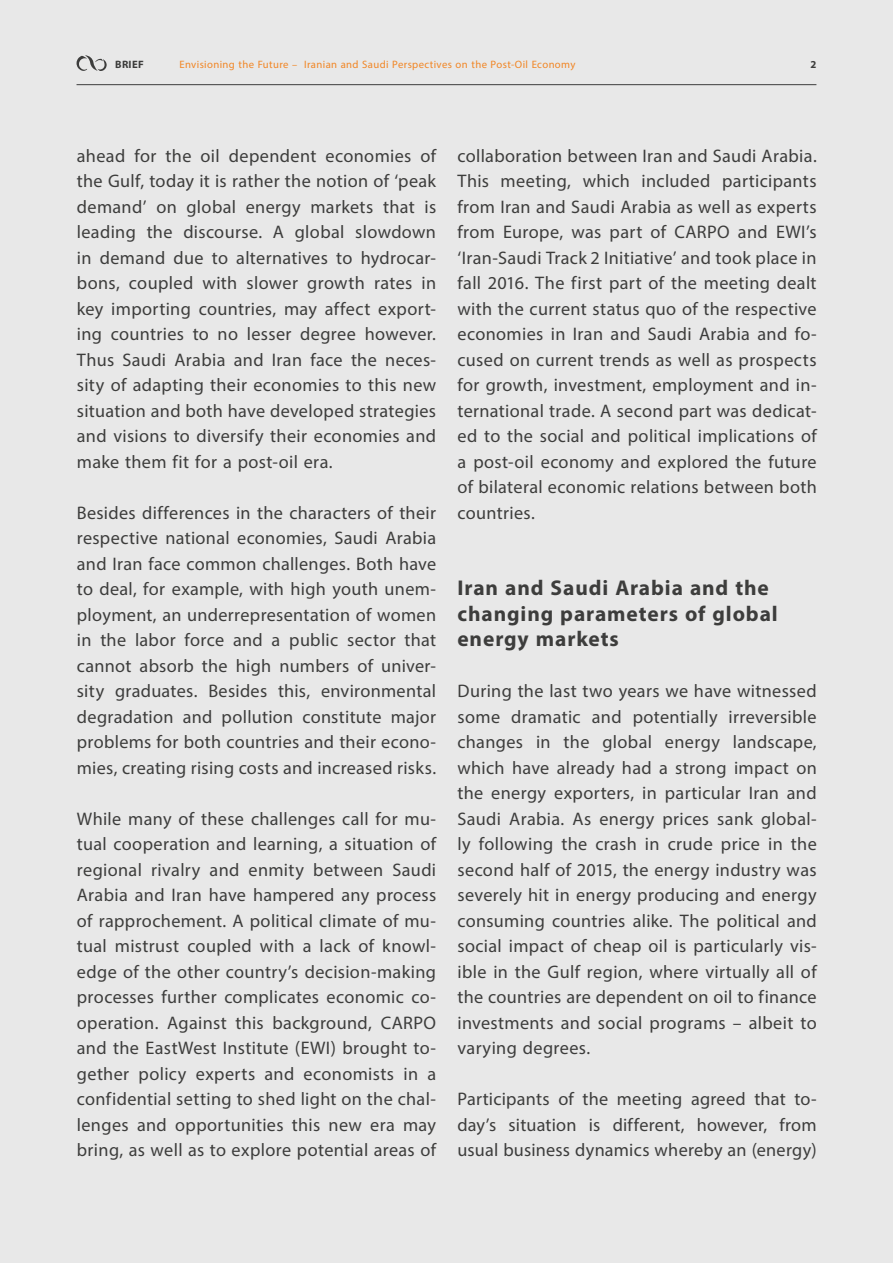
<style>
.page{position:relative;width:893px;height:1263px;background:#e8e8e8}
.page>*{position:absolute;margin:0;border:0;box-sizing:border-box;transform-origin:0 0}
.t1{font:700 30px/25.5px "Myriad Arabic";letter-spacing:.03em;color:#3d3d3c}
.t2{font:25.5px/25.5px "Myriad Arabic";letter-spacing:.01em;color:#3d3d3c;text-align:justify}
.t3{font:15px "Myriad Arabic";letter-spacing:.025em;color:#f18625}
.t4{font:700 15px "Myriad Arabic";letter-spacing:.02em;color:#3d3d3c}
</style>
<div class="page">
<hr style="left:77px;top:84px;width:739px;height:1px;background:#3d3d3c">
<svg style="left:77px;top:55px;width:30px;height:16px"></svg>
<p class="t4" style="left:115px;top:54px;width:30px">BRIEF</p>
<p class="t3" style="left:179px;top:54px;width:397px">Envisioning the Future – Iranian and Saudi Perspectives on the Post-Oil Economy</p>
<p class="t4" style="left:810px;top:54px;width:7px">2</p>
<p class="t2" style="left:77px;top:143px;width:361px">ahead for the oil dependent economies of the Gulf, today it is rather the notion of ‘peak demand’ on global energy markets that is leading the discourse. A global slowdown in demand due to alternatives to hydrocar&shy;bons, coupled with slower growth rates in key importing countries, may affect export&shy;ing countries to no lesser degree however.<br>Thus Saudi Arabia and Iran face the neces&shy;sity of adapting their economies to this new situation and both have developed strategies and visions to diversify their economies and make them fit for a post-oil era.</p>
<p class="t2" style="left:77px;top:500px;width:361px">Besides differences in the characters of their respective national economies, Saudi Arabia and Iran face common challenges. Both have to deal, for example, with high youth unem&shy;ployment, an underrepresentation of women in the labor force and a public sector that cannot absorb the high numbers of univer&shy;sity graduates. Besides this, environmental degradation and pollution constitute major problems for both countries and their econo&shy;mies, creating rising costs and increased risks.</p>
<p class="t2" style="left:77px;top:806px;width:361px">While many of these challenges call for mu&shy;tual cooperation and learning, a situation of regional rivalry and enmity between Saudi Arabia and Iran have hampered any process of rapprochement. A political climate of mu&shy;tual mistrust coupled with a lack of knowl&shy;edge of the other country’s decision-making processes further complicates economic co&shy;operation. Against this background, CARPO and the EastWest Institute (EWI) brought to&shy;gether policy experts and economists in a confidential setting to shed light on the chal&shy;lenges and opportunities this new era may bring, as well as to explore potential areas of</p>
<p class="t2" style="left:457px;top:143px;width:361px">collaboration between Iran and Saudi Arabia.<br>This meeting, which included participants from Iran and Saudi Arabia as well as experts from Europe, was part of CARPO and EWI’s ‘Iran-Saudi Track 2 Initiative’ and took place in fall 2016. The first part of the meeting dealt with the current status quo of the respective economies in Iran and Saudi Arabia and fo&shy;cused on current trends as well as prospects for growth, investment, employment and in&shy;ternational trade. A second part was dedicat&shy;ed to the social and political implications of a post-oil economy and explored the future of bilateral economic relations between both countries.</p>
<p class="t1" style="left:457px;top:572px;width:322px">Iran and Saudi Arabia and the changing parameters of global energy markets</p>
<p class="t2" style="left:457px;top:678px;width:361px">During the last two years we have witnessed some dramatic and potentially irreversible changes in the global energy landscape, which have already had a strong impact on the energy exporters, in particular Iran and Saudi Arabia. As energy prices sank global&shy;ly following the crash in crude price in the second half of 2015, the energy industry was severely hit in energy producing and energy consuming countries alike. The political and social impact of cheap oil is particularly vis&shy;ible in the Gulf region, where virtually all of the countries are dependent on oil to finance investments and social programs – albeit to varying degrees.</p>
<p class="t2" style="left:457px;top:1086px;width:361px">Participants of the meeting agreed that to&shy;day’s situation is different, however, from usual business dynamics whereby an (energy)</p>
</div>
